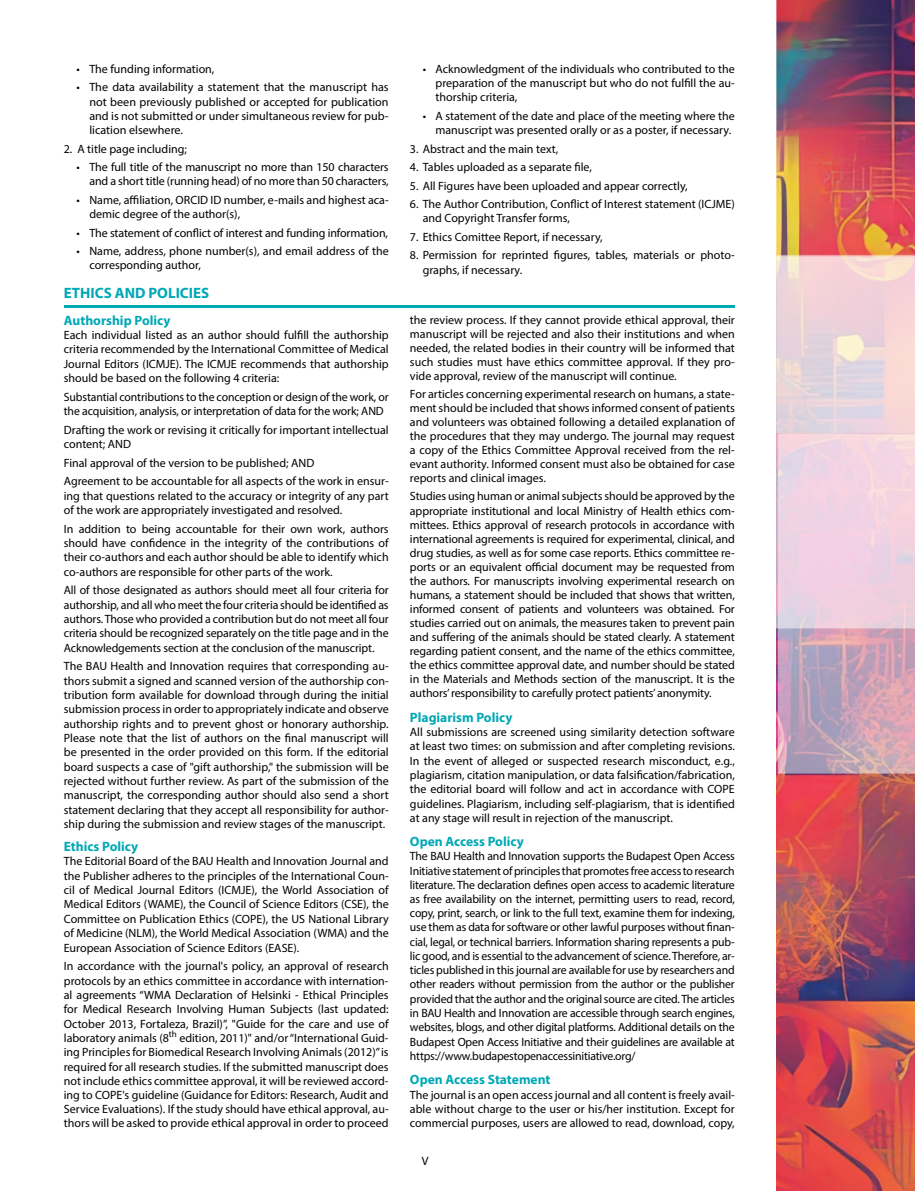
<style>
.page{position:relative;width:915px;height:1191px;background:#fff}
.page>*{position:absolute;margin:0;border:0;box-sizing:border-box;transform-origin:0 0}
.t1{font:700 15px "Myriad Pro";color:#00a8b5}
.t2{font:700 13.5px "Myriad Pro";color:#00a8b5}
.t3{font:12px/14.4px "Myriad Pro";color:#000;text-align:justify}
</style>
<div class="page">
<img style="left:776px;top:0;width:138px;height:1191px">
<hr style="left:64px;top:305px;width:670px;height:2px;background:#00a8b5">
<p class="t3" style="left:77px;top:61px;width:139px">• The funding information,</p>
<p class="t3" style="left:89px;top:80px;width:301px;text-indent:-13px">• The data availability a statement that the manuscript has not been previously published or accepted for publication and is not submitted or under simultaneous review for pub&shy;lication elsewhere.</p>
<p class="t3" style="left:64px;top:141px;width:125px">2. A title page including;</p>
<p class="t3" style="left:77px;top:160px;width:313px;text-align:right">• The full title of the manuscript no more than 150 characters and a short title (running head) of no more than 50 characters,</p>
<p class="t3" style="left:89px;top:192px;width:301px;text-indent:-13px">• Name, affiliation, ORCID ID number, e-mails and highest aca&shy;demic degree of the author(s),</p>
<p class="t3" style="left:77px;top:225px;width:313px">• The statement of conflict of interest and funding information,</p>
<p class="t3" style="left:89px;top:244px;width:301px;text-indent:-13px">• Name, address, phone number(s), and email address of the corresponding author,</p>
<p class="t1" style="left:64px;top:283px;width:147px">ETHICS AND POLICIES</p>
<p class="t2" style="left:64px;top:311px;width:108px">Authorship Policy</p>
<p class="t3" style="left:64px;top:327px;width:326px">Each individual listed as an author should fulfill the authorship criteria recommended by the International Committee of Medical Journal Editors (ICMJE). The ICMJE recommends that authorship should be based on the following 4 criteria:</p>
<p class="t3" style="left:64px;top:389px;width:326px">Substantial contributions to the conception or design of the work, or the acquisition, analysis, or interpretation of data for the work; AND</p>
<p class="t3" style="left:64px;top:422px;width:326px">Drafting the work or revising it critically for important intellectual content; AND</p>
<p class="t3" style="left:64px;top:453px;width:326px;line-height:18.6px">Final approval of the version to be published; AND<br>Agreement to be accountable for all aspects of the work in ensur-</p>
<p class="t3" style="left:64px;top:488px;width:326px">ing that questions related to the accuracy or integrity of any part of the work are appropriately investigated and resolved.</p>
<p class="t3" style="left:64px;top:521px;width:326px">In addition to being accountable for their own work, authors should have confidence in the integrity of the contributions of their co-authors and each author should be able to identify which co-authors are responsible for other parts of the work.</p>
<p class="t3" style="left:64px;top:583px;width:326px">All of those designated as authors should meet all four criteria for authorship, and all who meet the four criteria should be identified as authors. Those who provided a contribution but do not meet all four criteria should be recognized separately on the title page and in the Acknowledgements section at the conclusion of the manuscript.</p>
<p class="t3" style="left:64px;top:659px;width:326px">The BAU Health and Innovation requires that corresponding au&shy;thors submit a signed and scanned version of the authorship con&shy;tribution form available for download through during the initial submission process in order to appropriately indicate and observe authorship rights and to prevent ghost or honorary authorship.<br>Please note that the list of authors on the final manuscript will be presented in the order provided on this form. If the editorial board suspects a case of "gift authorship," the submission will be rejected without further review. As part of the submission of the manuscript, the corresponding author should also send a short statement declaring that they accept all responsibility for author&shy;ship during the submission and review stages of the manuscript.</p>
<p class="t2" style="left:64px;top:837px;width:76px">Ethics Policy</p>
<p class="t3" style="left:64px;top:854px;width:326px">The Editorial Board of the BAU Health and Innovation Journal and the Publisher adheres to the principles of the International Coun&shy;cil of Medical Journal Editors (ICMJE), the World Association of Medical Editors (WAME), the Council of Science Editors (CSE), the Committee on Publication Ethics (COPE), the US National Library of Medicine (NLM), the World Medical Association (WMA) and the European Association of Science Editors (EASE).</p>
<p class="t3" style="left:64px;top:958px;width:326px">In accordance with the journal's policy, an approval of research protocols by an ethics committee in accordance with internation&shy;al agreements “WMA Declaration of Helsinki - Ethical Principles for Medical Research Involving Human Subjects (last updated:<br>October 2013, Fortaleza, Brazil)”, "Guide for the care and use of laboratory animals (8<sup>th</sup> edition, 2011)" and/or “International Guid&shy;ing Principles for Biomedical Research Involving Animals (2012)” is required for all research studies. If the submitted manuscript does not include ethics committee approval, it will be reviewed accord&shy;ing to COPE's guideline (Guidance for Editors: Research, Audit and Service Evaluations). If the study should have ethical approval, au&shy;thors will be asked to provide ethical approval in order to proceed</p>
<p class="t3" style="left:435px;top:61px;width:301px;text-indent:-13px">• Acknowledgment of the individuals who contributed to the preparation of the manuscript but who do not fulfill the au&shy;thorship criteria,</p>
<p class="t3" style="left:435px;top:108px;width:301px;text-indent:-13px">• A statement of the date and place of the meeting where the manuscript was presented orally or as a poster, if necessary.</p>
<p class="t3" style="left:410px;top:141px;width:150px">3. Abstract and the main text,</p>
<p class="t3" style="left:410px;top:160px;width:183px">4. Tables uploaded as a separate file,</p>
<p class="t3" style="left:410px;top:178px;width:279px">5. All Figures have been uploaded and appear correctly,</p>
<p class="t3" style="left:422px;top:197px;width:313px;text-indent:-13px">6. The Author Contribution, Conflict of Interest statement (ICJME) and Copyright Transfer forms,</p>
<p class="t3" style="left:410px;top:229px;width:194px">7. Ethics Comittee Report, if necessary,</p>
<p class="t3" style="left:422px;top:248px;width:313px;text-indent:-13px">8. Permission for reprinted figures, tables, materials or photo&shy;graphs, if necessary.</p>
<p class="t3" style="left:410px;top:312px;width:326px">the review process. If they cannot provide ethical approval, their manuscript will be rejected and also their institutions and when needed, the related bodies in their country will be informed that such studies must have ethics committee approval. If they pro&shy;vide approval, review of the manuscript will continue.</p>
<p class="t3" style="left:410px;top:387px;width:326px">For articles concerning experimental research on humans, a state&shy;ment should be included that shows informed consent of patients and volunteers was obtained following a detailed explanation of the procedures that they may undergo. The journal may request a copy of the Ethics Committee Approval received from the rel&shy;evant authority. Informed consent must also be obtained for case reports and clinical images.</p>
<p class="t3" style="left:410px;top:489px;width:326px">Studies using human or animal subjects should be approved by the appropriate institutional and local Ministry of Health ethics com&shy;mittees. Ethics approval of research protocols in accordance with international agreements is required for experimental, clinical, and drug studies, as well as for some case reports. Ethics committee re&shy;ports or an equivalent official document may be requested from the authors. For manuscripts involving experimental research on humans, a statement should be included that shows that written, informed consent of patients and volunteers was obtained. For studies carried out on animals, the measures taken to prevent pain and suffering of the animals should be stated clearly. A statement regarding patient consent, and the name of the ethics committee, the ethics committee approval date, and number should be stated in the Materials and Methods section of the manuscript. It is the authors’ responsibility to carefully protect patients’ anonymity.</p>
<p class="t2" style="left:410px;top:708px;width:104px">Plagiarism Policy</p>
<p class="t3" style="left:410px;top:724px;width:326px">All submissions are screened using similarity detection software at least two times: on submission and after completing revisions.<br>In the event of alleged or suspected research misconduct, e.g., plagiarism, citation manipulation, or data falsification/fabrication, the editorial board will follow and act in accordance with COPE guidelines. Plagiarism, including self-plagiarism, that is identified at any stage will result in rejection of the manuscript.</p>
<p class="t2" style="left:410px;top:833px;width:115px">Open Access Policy</p>
<p class="t3" style="left:410px;top:849px;width:326px">The BAU Health and Innovation supports the Budapest Open Access Initiative statement of principles that promotes free access to research literature. The declaration defines open access to academic literature as free availability on the internet, permitting users to read, record, copy, print, search, or link to the full text, examine them for indexing, use them as data for software or other lawful purposes without finan&shy;cial, legal, or technical barriers. Information sharing represents a pub&shy;lic good, and is essential to the advancement of science. Therefore, ar&shy;ticles published in this journal are available for use by researchers and other readers without permission from the author or the publisher provided that the author and the original source are cited. The articles in BAU Health and Innovation are accessible through search engines, websites, blogs, and other digital platforms. Additional details on the Budapest Open Access Initiative and their guidelines are available at https://www.budapestopenaccessinitiative.org/</p>
<p class="t2" style="left:410px;top:1070px;width:142px">Open Access Statement</p>
<p class="t3" style="left:410px;top:1087px;width:326px">The journal is an open access journal and all content is freely avail&shy;able without charge to the user or his/her institution. Except for commercial purposes, users are allowed to read, download, copy,</p>
<p class="t3" style="left:421px;top:1154px;width:8px">V</p>
</div>
